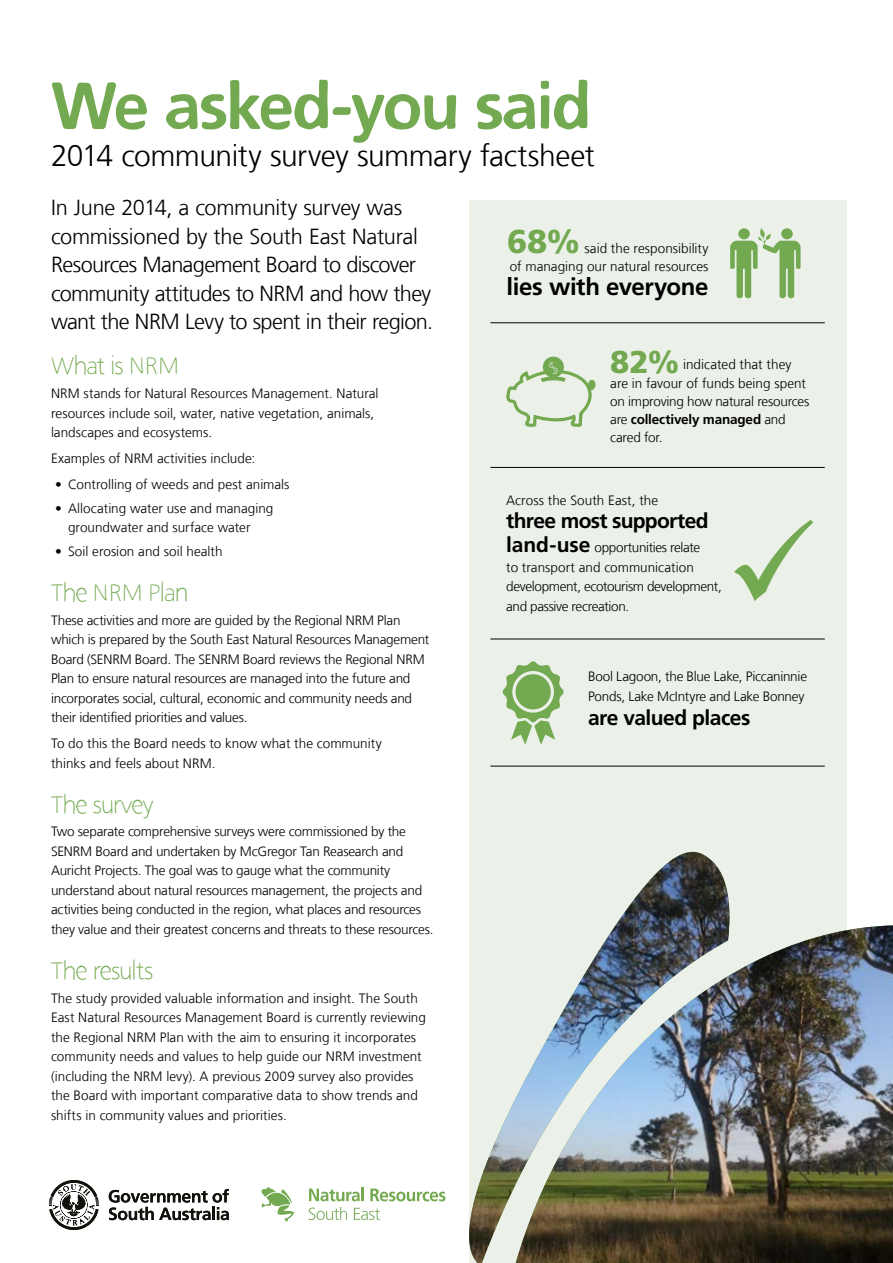
<style>
.page{position:relative;width:893px;height:1263px;background:#fff}
.page>*{position:absolute;margin:0;border:0;box-sizing:border-box;transform-origin:0 0}
.t1{font:700 66px "Dewnrger 65";letter-spacing:-.04em;color:#73a950}
.Body_Black{font:900 33px "Frutiger LT Com";color:#73a950}
.Body_Black-2{font:900 31.5px "Frutiger LT Com";color:#73a950}
.t2{font:300 30px "Frutiger LT Com";letter-spacing:-.015em;color:#000}
.Body_Black-3{font:300 24px "Dewnrger 45";letter-spacing:-.025em;color:#73a950}
.Body_Black-4{font:700 24px "Frutiger LT Com";letter-spacing:-.015em;color:#000}
.Body_Black-5{font:300 21.75px/28.5px "Frutiger LT Com";letter-spacing:-.025em;color:#000}
.bullets{font:700 21px "Frutiger LT Com";letter-spacing:-.03em;color:#000}
.Body_Black-6{font:300 13.5px/19.5px "Frutiger LT Com";letter-spacing:-.005em;color:#000}
.bullets-2{font:300 13.5px/19.5px "Frutiger LT Com";letter-spacing:-.02em;color:#000}
.bullets-3{font:300 13.5px "Frutiger LT Com";letter-spacing:.005em;color:#000}
.s1{font-weight:700}
.s2{font-weight:700;font-size:21px}
</style>
<div class="page">
<svg style="left:109px;top:1189px;width:120px;height:31px"></svg>
<svg style="left:49px;top:1180px;width:50px;height:50px"></svg>
<svg style="left:309px;top:1188px;width:51px;height:13px"></svg>
<hr style="left:361px;top:1187px;width:3px;height:14px;background:#73a950">
<svg style="left:370px;top:1188px;width:57px;height:13px"></svg>
<svg style="left:309px;top:1207px;width:38px;height:13px"></svg>
<svg style="left:354px;top:1208px;width:26px;height:12px"></svg>
<svg style="left:261px;top:1187px;width:33px;height:35px"></svg>
<div style="left:470px;top:200px;width:377px;height:1063px;background:#ebf1e9"></div>
<img style="left:469px;top:852px;width:424px;height:411px">
<hr style="left:490px;top:322px;width:335px;height:1px;background:#000">
<hr style="left:490px;top:467px;width:335px;height:1px;background:#000">
<hr style="left:490px;top:639px;width:335px;height:1px;background:#000">
<hr style="left:490px;top:766px;width:335px;height:1px;background:#000">
<svg style="left:502px;top:661px;width:62px;height:84px"></svg>
<div style="left:515px;top:674px;width:36px;height:35px;background:#73a950;border-radius:50%"></div>
<svg style="left:734px;top:520px;width:79px;height:81px"></svg>
<svg style="left:730px;top:228px;width:71px;height:70px"></svg>
<svg style="left:506px;top:356px;width:90px;height:71px"></svg>
<h1 class="t1" style="left:51px;top:67px;width:543px">We asked-you said</h1>
<h2 class="t2" style="left:51px;top:138px;width:545px">2014 community survey summary factsheet</h2>
<p class="Body_Black-5" style="left:51px;top:194px;width:384px">In June 2014, a community survey was commissioned by the South East Natural Resources Management Board to discover community attitudes to NRM and how they want the NRM Levy to spent in their region.</p>
<h1 class="Body_Black-3" style="left:51px;top:352px;width:130px">What is NRM</h1>
<p class="Body_Black-6" style="left:51px;top:384px;width:329px">NRM stands for Natural Resources Management. Natural resources include soil, water, native vegetation, animals, landscapes and ecosystems.</p>
<p class="Body_Black-6" style="left:51px;top:449px;width:206px">Examples of NRM activities include:</p>
<p class="Body_Black-6" style="left:55px;top:475px;width:236px">• Controlling of weeds and pest animals</p>
<p class="Body_Black-6" style="left:68px;top:498px;width:207px;text-indent:-13px">• Allocating water use and managing groundwater and surface water</p>
<p class="Body_Black-6" style="left:55px;top:542px;width:169px">• Soil erosion and soil health</p>
<h1 class="Body_Black-3" style="left:51px;top:579px;width:139px">The NRM Plan</h1>
<p class="Body_Black-6" style="left:51px;top:610px;width:380px">These activities and more are guided by the Regional NRM Plan which is prepared by the South East Natural Resources Management Board (SENRM Board. The SENRM Board reviews the Regional NRM Plan to ensure natural resources are managed into the future and incorporates social, cultural, economic and community needs and their identified priorities and values.</p>
<p class="Body_Black-6" style="left:51px;top:734px;width:332px">To do this the Board needs to know what the community thinks and feels about NRM.</p>
<p class="Body_Black-3" style="left:51px;top:790px;width:104px">The survey</p>
<p class="Body_Black-6" style="left:51px;top:822px;width:384px">Two separate comprehensive surveys were commissioned by the SENRM Board and undertaken by McGregor Tan Reasearch and Auricht Projects. The goal was to gauge what the community understand about natural resources management, the projects and activities being conducted in the region, what places and resources they value and their greatest concerns and threats to these resources.</p>
<p class="Body_Black-3" style="left:51px;top:957px;width:104px">The results</p>
<p class="Body_Black-6" style="left:51px;top:988px;width:376px">The study provided valuable information and insight. The South East Natural Resources Management Board is currently reviewing the Regional NRM Plan with the aim to ensuring it incorporates community needs and values to help guide our NRM investment (including the NRM levy). A previous 2009 survey also provides the Board with important comparative data to show trends and shifts in community values and priorities.</p>
<p class="Body_Black" style="left:507px;top:222px;width:74px">68%</p>
<p class="Body_Black-6" style="left:510px;top:239px;width:200px;line-height:18px;text-align:right">said the responsibility<br>of managing our natural resources</p>
<p class="Body_Black-4" style="left:507px;top:272px;width:203px">lies with everyone</p>
<p class="Body_Black-2" style="left:610px;top:343px;width:71px">82%</p>
<p class="Body_Black-6" style="left:610px;top:354px;width:197px;text-indent:73px">indicated that they are in favour of funds being spent</p>
<p class="Body_Black-6" style="left:610px;top:393px;width:201px;line-height:18px">on improving how natural resources are <span class="s1">collectively managed</span> and cared for.</p>
<p class="bullets-3" style="left:506px;top:492px;width:153px">Across the South East, the</p>
<p class="bullets" style="left:506px;top:509px;width:204px">three most supported</p>
<p class="bullets-2" style="left:506px;top:538px;width:217px"><span class="s2">land-use</span> opportunities relate<br>to transport and communication development, ecotourism development, and passive recreation.</p>
<p class="bullets-2" style="left:588px;top:667px;width:221px">Bool Lagoon, the Blue Lake, Piccaninnie<br>Ponds, Lake McIntyre and Lake Bonney</p>
<p class="bullets" style="left:588px;top:705px;width:164px">are valued places</p>
</div>
